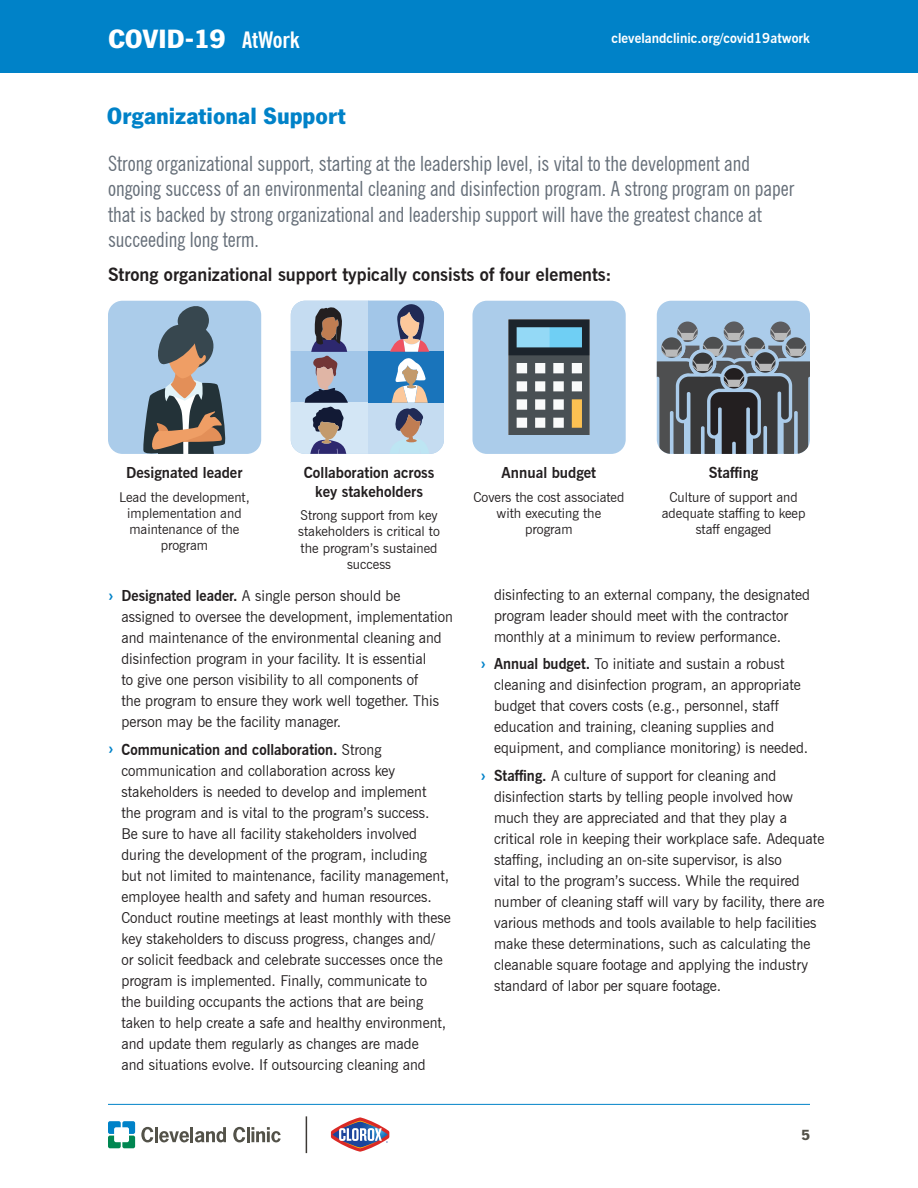
<style>
.page{position:relative;width:918px;height:1188px;background:#fff}
.page>*{position:absolute;margin:0;border:0;box-sizing:border-box;transform-origin:0 0}
.t1{font:900 27px "News Gothic LT Std";color:#fff}
.t2{font:900 24px "News Gothic LT Std";color:#0082c8}
.t3{font:condensed 21px/25.2px "News Gothic BT";color:#666f79}
.t4{font:700 18px "News Gothic BT";color:#231f20}
.t5{font:15px/21px "News Gothic BT";color:#231f20}
.t6{font:700 15px/18.6px "News Gothic BT";color:#231f20;text-align:center}
.t7{font:900 15px "News Gothic LT Std";color:#535249}
.t8{font:13.5px/16.2px "News Gothic BT";color:#231f20;text-align:center}
.t9{font:700 13.5px "News Gothic BT";color:#fff}
.s1{font-family:"News Gothic BT";font-weight:700;font-stretch:condensed;font-size:22.5px}
.s2{font-weight:700;font-size:19.8px;color:#0082c8}
.s3{font-weight:700}
</style>
<div class="page">
<hr style="left:108px;top:1104px;width:702px;height:1px;background:#0082c8">
<div style="left:0;top:0;width:918px;height:73px;background:#0082c8"></div>
<svg style="left:141px;top:1127px;width:12px;height:15px"></svg>
<hr style="left:155px;top:1127px;width:3px;height:15px;background:#535249">
<svg style="left:159px;top:1131px;width:30px;height:11px"></svg>
<hr style="left:190px;top:1127px;width:3px;height:15px;background:#535249">
<svg style="left:195px;top:1127px;width:31px;height:15px"></svg>
<svg style="left:233px;top:1127px;width:12px;height:15px"></svg>
<hr style="left:247px;top:1127px;width:3px;height:15px;background:#535249">
<svg style="left:251px;top:1127px;width:30px;height:15px"></svg>
<svg style="left:108px;top:1121px;width:27px;height:27px"></svg>
<svg style="left:331px;top:1117px;width:58px;height:35px"></svg>
<hr style="left:306px;top:1116px;width:1px;height:37px;background:#3c3935">
<div style="left:472px;top:301px;width:154px;height:153px;background:#abccea;border-radius:14px"></div>
<div style="left:657px;top:301px;width:153px;height:153px;background:#abccea;border-radius:14px"></div>
<svg style="left:657px;top:322px;width:153px;height:132px"></svg>
<img style="left:509px;top:320px;width:80px;height:115px">
<div style="left:108px;top:301px;width:153px;height:153px;background:#abccea;border-radius:14px"></div>
<svg style="left:143px;top:306px;width:83px;height:148px"></svg>
<div style="left:291px;top:301px;width:78px;height:51px;background:#c5dcf1"></div>
<div style="left:369px;top:301px;width:75px;height:51px;background:#a2c6e8"></div>
<div style="left:291px;top:352px;width:78px;height:51px;background:#a2c6e8"></div>
<div style="left:291px;top:403px;width:78px;height:51px;background:#d3e6f5"></div>
<div style="left:369px;top:403px;width:75px;height:51px;background:#c5dcf1"></div>
<div style="left:369px;top:352px;width:75px;height:51px;background:#1974bb"></div>
<svg style="left:389px;top:304px;width:40px;height:139px"></svg>
<svg style="left:304px;top:307px;width:44px;height:147px"></svg>
<h1 class="t1" style="left:108px;top:23px;width:193px">COVID-19 <span class="s1">AtWork</span></h1>
<p class="t9" style="left:612px;top:30px;width:200px">clevelandclinic.org/covid19atwork</p>
<h2 class="t2" style="left:107px;top:103px;width:240px">Organizational Support</h2>
<p class="t3" style="left:108px;top:151px;width:688px">Strong organizational support, starting at the leadership level, is vital to the development and ongoing success of an environmental cleaning and disinfection program. A strong program on paper that is backed by strong organizational and leadership support will have the greatest chance at succeeding long term.</p>
<p class="t4" style="left:108px;top:264px;width:505px">Strong organizational support typically consists of four elements:</p>
<p class="t6" style="left:126px;top:464px;width:118px">Designated leader</p>
<p class="t8" style="left:119px;top:489px;width:132px">Lead the development, implementation and maintenance of the program</p>
<p class="t6" style="left:304px;top:464px;width:132px">Collaboration across key stakeholders</p>
<p class="t8" style="left:298px;top:507px;width:143px">Strong support from key stakeholders is critical to the program’s sustained success</p>
<p class="t5" style="left:122px;top:585px;width:333px;text-indent:-14px"><span class="s2">›</span> <span class="s3">Designated leader.</span> A single person should be assigned to oversee the development, implementation and maintenance of the environmental cleaning and disinfection program in your facility. It is essential<br>to give one person visibility to all components of<br>the program to ensure they work well together. This person may be the facility manager.</p>
<p class="t5" style="left:122px;top:739px;width:331px;text-indent:-14px"><span class="s2">›</span> <span class="s3">Communication and collaboration.</span> Strong communication and collaboration across key stakeholders is needed to develop and implement<br>the program and is vital to the program’s success.<br>Be sure to have all facility stakeholders involved during the development of the program, including<br>but not limited to maintenance, facility management, employee health and safety and human resources.<br>Conduct routine meetings at least monthly with these key stakeholders to discuss progress, changes and/<br>or solicit feedback and celebrate successes once the program is implemented. Finally, communicate to<br>the building occupants the actions that are being taken to help create a safe and healthy environment, and update them regularly as changes are made<br>and situations evolve. If outsourcing cleaning and</p>
<p class="t6" style="left:502px;top:464px;width:96px">Annual budget</p>
<p class="t8" style="left:473px;top:489px;width:152px">Covers the cost associated with executing the program</p>
<p class="t6" style="left:709px;top:464px;width:51px">Staffing</p>
<p class="t8" style="left:662px;top:489px;width:145px">Culture of support and adequate staffing to keep staff engaged</p>
<p class="t5" style="left:494px;top:584px;width:317px">disinfecting to an external company, the designated program leader should meet with the contractor monthly at a minimum to review performance.</p>
<p class="t5" style="left:494px;top:654px;width:316px;text-indent:-14px"><span class="s2">›</span> <span class="s3">Annual budget.</span> To initiate and sustain a robust cleaning and disinfection program, an appropriate budget that covers costs (e.g., personnel, staff education and training, cleaning supplies and equipment, and compliance monitoring) is needed.</p>
<p class="t5" style="left:494px;top:765px;width:332px;text-indent:-14px"><span class="s2">›</span> <span class="s3">Staffing.</span> A culture of support for cleaning and disinfection starts by telling people involved how much they are appreciated and that they play a critical role in keeping their workplace safe. Adequate staffing, including an on-site supervisor, is also<br>vital to the program’s success. While the required number of cleaning staff will vary by facility, there are various methods and tools available to help facilities make these determinations, such as calculating the cleanable square footage and applying the industry standard of labor per square footage.</p>
<p class="t7" style="left:802px;top:1126px;width:10px">5</p>
</div>
